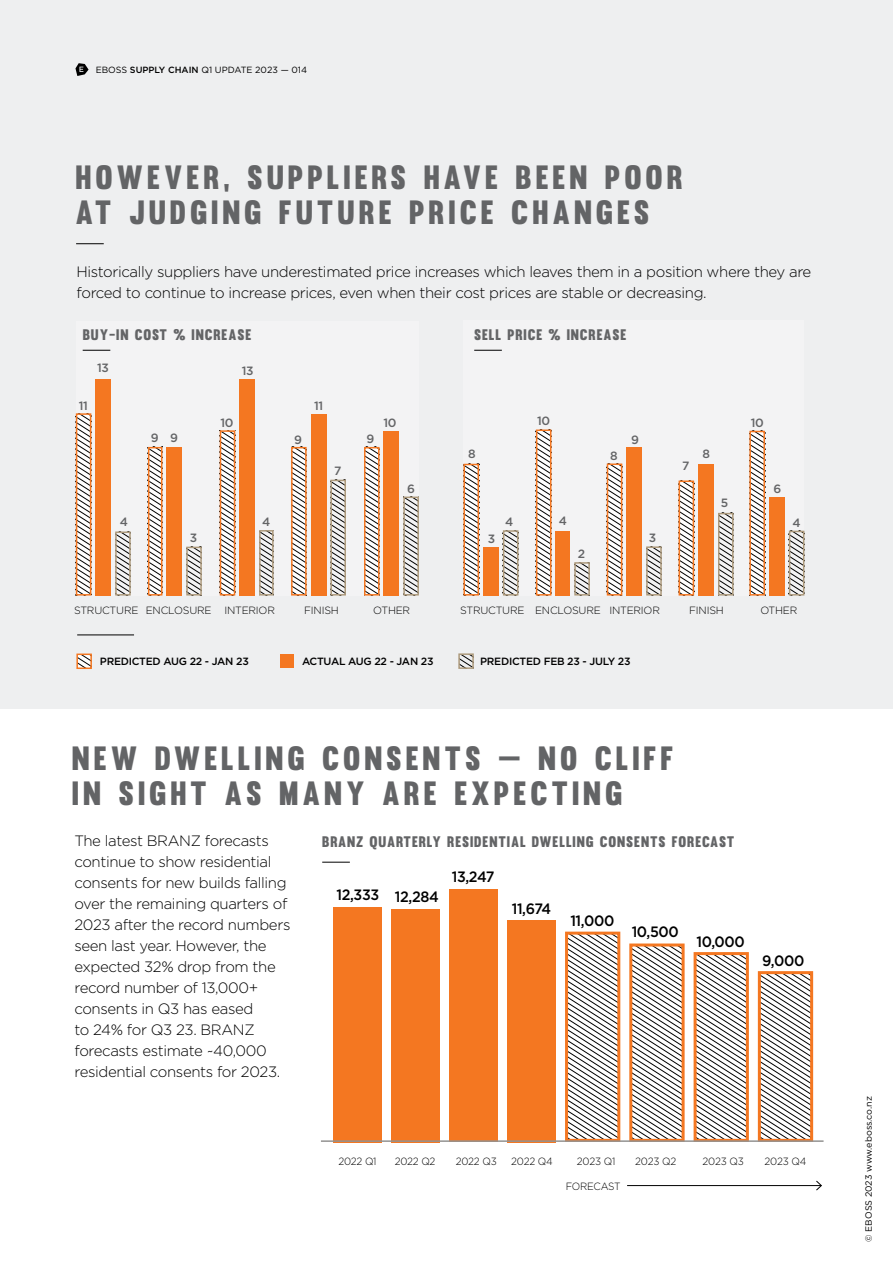
<style>
.page{position:relative;width:893px;height:1263px;background:#fff}
.page>*{position:absolute;margin:0;border:0;box-sizing:border-box;transform-origin:0 0}
.t1{font:33px/34.5px "Muro";letter-spacing:.12em;color:#636466}
.t2{font:300 15px/21px "Gotham";letter-spacing:-.025em;color:#000}
.t3{font:15px "Muro";letter-spacing:.06em;color:#636466}
.t4{font:500 15px "Gotham";letter-spacing:-.025em;color:#000;scale:.95 1}
.t5{font:500 12px "Gotham";letter-spacing:-.025em;color:#636466}
.t6{font:300 10.5px "Gotham";letter-spacing:-.02em;color:#000}
.t7{font:500 10.5px "Gotham";letter-spacing:-.025em;color:#000}
.t8{font:300 10.5px "Gotham";letter-spacing:-.02em;color:#000;scale:.95 1}
.t9{font:9px "Gotham";color:#000}
.s1{font-weight:500}
</style>
<div class="page">
<div style="left:0;top:0;width:893px;height:709px;background:#eeeff0"></div>
<div style="left:76px;top:321px;width:343px;height:274px;background:#f3f3f4"></div>
<div style="left:463px;top:321px;width:341px;height:275px;background:#f3f3f4"></div>
<svg style="left:76px;top:243px;width:28px;height:1px"></svg>
<div style="left:96px;top:379px;width:15px;height:216px;background:#f47721"></div>
<svg style="left:79px;top:416px;width:9px;height:176px"></svg>
<div style="left:76px;top:413px;width:15px;height:182px;border:2px solid #f47721"></div>
<div style="left:483px;top:547px;width:16px;height:48px;background:#f47721"></div>
<svg style="left:466px;top:467px;width:10px;height:125px"></svg>
<div style="left:463px;top:464px;width:16px;height:131px;border:2px solid #f47721"></div>
<svg style="left:506px;top:533px;width:9px;height:59px"></svg>
<div style="left:503px;top:530px;width:15px;height:65px;border:2px solid #ad9a7c"></div>
<svg style="left:118px;top:534px;width:10px;height:58px"></svg>
<div style="left:115px;top:531px;width:16px;height:64px;border:2px solid #ad9a7c"></div>
<svg style="left:189px;top:550px;width:10px;height:42px"></svg>
<div style="left:186px;top:547px;width:16px;height:48px;border:2px solid #ad9a7c"></div>
<div style="left:167px;top:447px;width:15px;height:148px;background:#f47721"></div>
<svg style="left:151px;top:450px;width:8px;height:142px"></svg>
<div style="left:148px;top:447px;width:14px;height:148px;border:2px solid #f47721"></div>
<svg style="left:262px;top:533px;width:9px;height:59px"></svg>
<div style="left:259px;top:530px;width:15px;height:65px;border:2px solid #ad9a7c"></div>
<div style="left:239px;top:379px;width:16px;height:216px;background:#f47721"></div>
<svg style="left:223px;top:433px;width:9px;height:159px"></svg>
<div style="left:220px;top:430px;width:15px;height:165px;border:2px solid #f47721"></div>
<svg style="left:333px;top:483px;width:10px;height:109px"></svg>
<div style="left:330px;top:480px;width:16px;height:115px;border:2px solid #ad9a7c"></div>
<div style="left:311px;top:414px;width:15px;height:181px;background:#f47721"></div>
<svg style="left:294px;top:450px;width:10px;height:142px"></svg>
<div style="left:291px;top:447px;width:16px;height:148px;border:2px solid #f47721"></div>
<svg style="left:406px;top:500px;width:10px;height:92px"></svg>
<div style="left:403px;top:497px;width:16px;height:98px;border:2px solid #ad9a7c"></div>
<div style="left:384px;top:431px;width:15px;height:164px;background:#f47721"></div>
<svg style="left:367px;top:450px;width:10px;height:142px"></svg>
<div style="left:364px;top:447px;width:16px;height:148px;border:2px solid #f47721"></div>
<div style="left:556px;top:531px;width:14px;height:64px;background:#f47721"></div>
<svg style="left:539px;top:432px;width:9px;height:160px"></svg>
<div style="left:536px;top:429px;width:15px;height:166px;border:2px solid #f47721"></div>
<svg style="left:577px;top:565px;width:10px;height:27px"></svg>
<div style="left:574px;top:562px;width:16px;height:33px;border:2px solid #ad9a7c"></div>
<div style="left:626px;top:447px;width:16px;height:148px;background:#f47721"></div>
<svg style="left:610px;top:466px;width:9px;height:126px"></svg>
<div style="left:607px;top:463px;width:15px;height:132px;border:2px solid #f47721"></div>
<svg style="left:649px;top:549px;width:10px;height:43px"></svg>
<div style="left:646px;top:546px;width:16px;height:49px;border:2px solid #ad9a7c"></div>
<div style="left:698px;top:464px;width:16px;height:131px;background:#f47721"></div>
<svg style="left:682px;top:483px;width:9px;height:109px"></svg>
<div style="left:679px;top:480px;width:15px;height:115px;border:2px solid #f47721"></div>
<svg style="left:721px;top:516px;width:10px;height:76px"></svg>
<div style="left:718px;top:513px;width:16px;height:82px;border:2px solid #ad9a7c"></div>
<div style="left:769px;top:497px;width:16px;height:98px;background:#f47721"></div>
<svg style="left:752px;top:434px;width:10px;height:158px"></svg>
<div style="left:749px;top:431px;width:16px;height:164px;border:2px solid #f47721"></div>
<svg style="left:792px;top:534px;width:9px;height:58px"></svg>
<div style="left:789px;top:531px;width:15px;height:64px;border:2px solid #ad9a7c"></div>
<hr style="left:77px;top:634px;width:57px;height:1px;background:#000">
<svg style="left:79px;top:656px;width:10px;height:10px"></svg>
<div style="left:76px;top:653px;width:16px;height:16px;border:2px solid #f47721"></div>
<div style="left:280px;top:654px;width:13px;height:14px;background:#f47721"></div>
<svg style="left:461px;top:656px;width:10px;height:10px"></svg>
<div style="left:458px;top:653px;width:16px;height:16px;border:2px solid #ad9a7c"></div>
<svg style="left:83px;top:350px;width:27px;height:1px"></svg>
<svg style="left:474px;top:350px;width:28px;height:1px"></svg>
<div style="left:333px;top:907px;width:49px;height:235px;background:#f47721"></div>
<div style="left:391px;top:909px;width:49px;height:233px;background:#f47721"></div>
<div style="left:449px;top:889px;width:49px;height:253px;background:#f47721"></div>
<div style="left:507px;top:920px;width:49px;height:222px;background:#f47721"></div>
<svg style="left:569px;top:936px;width:47px;height:202px"></svg>
<div style="left:565px;top:932px;width:55px;height:210px;border:3px solid #f47721"></div>
<svg style="left:633px;top:947px;width:48px;height:191px"></svg>
<div style="left:629px;top:943px;width:56px;height:199px;border:3px solid #f47721"></div>
<svg style="left:698px;top:956px;width:47px;height:182px"></svg>
<div style="left:694px;top:952px;width:55px;height:190px;border:3px solid #f47721"></div>
<svg style="left:762px;top:975px;width:47px;height:163px"></svg>
<div style="left:758px;top:971px;width:55px;height:171px;border:3px solid #f47721"></div>
<hr style="left:321px;top:1140px;width:502px;height:2px;background:#939291">
<svg style="left:322px;top:862px;width:28px;height:1px"></svg>
<hr style="left:627px;top:1185px;width:194px;height:1px;background:#000">
<svg style="left:816px;top:1180px;width:6px;height:11px"></svg>
<svg style="left:75px;top:63px;width:14px;height:13px"></svg>
<p class="t9" style="left:96px;top:64px;width:213px">EBOSS <span class="s1">SUPPLY CHAIN</span> Q1 UPDATE 2023 — 014</p>
<h1 class="t1" style="left:75px;top:160px;width:609px">HOWEVER, SUPPLIERS HAVE BEEN POOR<br>AT JUDGING FUTURE PRICE CHANGES</h1>
<p class="t2" style="left:77px;top:261px;width:736px">Historically suppliers have underestimated price increases which leaves them in a position where they are forced to continue to increase prices, even when their cost prices are stable or decreasing.</p>
<p class="t3" style="left:83px;top:326px;width:170px">BUY-IN COST % INCREASE</p>
<p class="t3" style="left:474px;top:326px;width:154px">SELL PRICE % INCREASE</p>
<p class="t5" style="left:79px;top:397px;width:11px">11</p>
<p class="t5" style="left:97px;top:360px;width:13px">13</p>
<p class="t5" style="left:242px;top:363px;width:13px">13</p>
<p class="t5" style="left:151px;top:430px;width:29px">9 9</p>
<p class="t5" style="left:220px;top:415px;width:15px">10</p>
<p class="t5" style="left:120px;top:513px;width:10px">4</p>
<p class="t5" style="left:262px;top:514px;width:10px">4</p>
<p class="t5" style="left:190px;top:530px;width:9px">3</p>
<p class="t5" style="left:314px;top:398px;width:11px">11</p>
<p class="t5" style="left:294px;top:431px;width:9px">9</p>
<p class="t5" style="left:366px;top:430px;width:9px">9</p>
<p class="t5" style="left:334px;top:463px;width:9px">7</p>
<p class="t5" style="left:383px;top:414px;width:15px">10</p>
<p class="t5" style="left:407px;top:480px;width:9px">6</p>
<p class="t5" style="left:468px;top:446px;width:9px">8</p>
<p class="t5" style="left:488px;top:530px;width:9px">3</p>
<p class="t5" style="left:505px;top:513px;width:10px">4</p>
<p class="t5" style="left:537px;top:413px;width:15px">10</p>
<p class="t5" style="left:559px;top:513px;width:10px">4</p>
<p class="t5" style="left:578px;top:545px;width:9px">2</p>
<p class="t5" style="left:610px;top:448px;width:9px">8</p>
<p class="t5" style="left:631px;top:432px;width:9px">9</p>
<p class="t5" style="left:649px;top:530px;width:9px">3</p>
<p class="t5" style="left:682px;top:458px;width:9px">7</p>
<p class="t5" style="left:703px;top:446px;width:9px">8</p>
<p class="t5" style="left:721px;top:495px;width:9px">5</p>
<p class="t5" style="left:751px;top:415px;width:15px">10</p>
<p class="t5" style="left:773px;top:481px;width:9px">6</p>
<p class="t5" style="left:793px;top:515px;width:10px">4</p>
<p class="t6" style="left:74px;top:604px;width:202px">STRUCTURE ENCLOSURE INTERIOR</p>
<p class="t6" style="left:304px;top:604px;width:36px">FINISH</p>
<p class="t6" style="left:373px;top:604px;width:38px">OTHER</p>
<p class="t6" style="left:460px;top:604px;width:201px">STRUCTURE ENCLOSURE INTERIOR</p>
<p class="t6" style="left:689px;top:604px;width:36px">FINISH</p>
<p class="t6" style="left:760px;top:604px;width:38px">OTHER</p>
<p class="t7" style="left:100px;top:655px;width:150px">PREDICTED AUG 22 - JAN 23</p>
<p class="t7" style="left:302px;top:655px;width:133px">ACTUAL AUG 22 - JAN 23</p>
<p class="t7" style="left:480px;top:655px;width:152px">PREDICTED FEB 23 - JULY 23</p>
<h1 class="t1" style="left:72px;top:741px;width:603px">NEW DWELLING CONSENTS — NO CLIFF<br>IN SIGHT AS MANY ARE EXPECTING</h1>
<p class="t2" style="left:74px;top:830px;width:217px">The latest BRANZ forecasts continue to show residential consents for new builds falling over the remaining quarters of<br>2023 after the record numbers seen last year. However, the expected 32% drop from the record number of 13,000+ consents in Q3 has eased<br>to 24% for Q3 23. BRANZ forecasts estimate ~40,000 residential consents for 2023.</p>
<p class="t3" style="left:322px;top:833px;width:414px">BRANZ QUARTERLY RESIDENTIAL DWELLING CONSENTS FORECAST</p>
<p class="t4" style="left:452px;top:867px;width:47px">13,247</p>
<p class="t4" style="left:336px;top:884px;width:47px">12,333</p>
<p class="t4" style="left:395px;top:887px;width:48px">12,284</p>
<p class="t4" style="left:512px;top:899px;width:43px">11,674</p>
<p class="t4" style="left:570px;top:910px;width:48px">11,000</p>
<p class="t4" style="left:632px;top:921px;width:51px">10,500</p>
<p class="t4" style="left:696px;top:932px;width:52px">10,000</p>
<p class="t4" style="left:762px;top:951px;width:46px">9,000</p>
<p class="t8" style="left:338px;top:1156px;width:42px">2022 Q1</p>
<p class="t8" style="left:395px;top:1156px;width:44px">2022 Q2</p>
<p class="t8" style="left:456px;top:1156px;width:45px">2022 Q3</p>
<p class="t8" style="left:511px;top:1156px;width:45px">2022 Q4</p>
<p class="t8" style="left:577px;top:1156px;width:42px">2023 Q1</p>
<p class="t8" style="left:566px;top:1180px;width:60px">FORECAST</p>
<p class="t8" style="left:635px;top:1156px;width:45px">2023 Q2</p>
<p class="t8" style="left:703px;top:1156px;width:45px">2023 Q3</p>
<p class="t8" style="left:765px;top:1156px;width:45px">2023 Q4</p>
<p class="t9" style="left:863px;top:1242px;width:147px;rotate:-90deg">© EBOSS 2023 www.eboss.co.nz</p>
</div>
